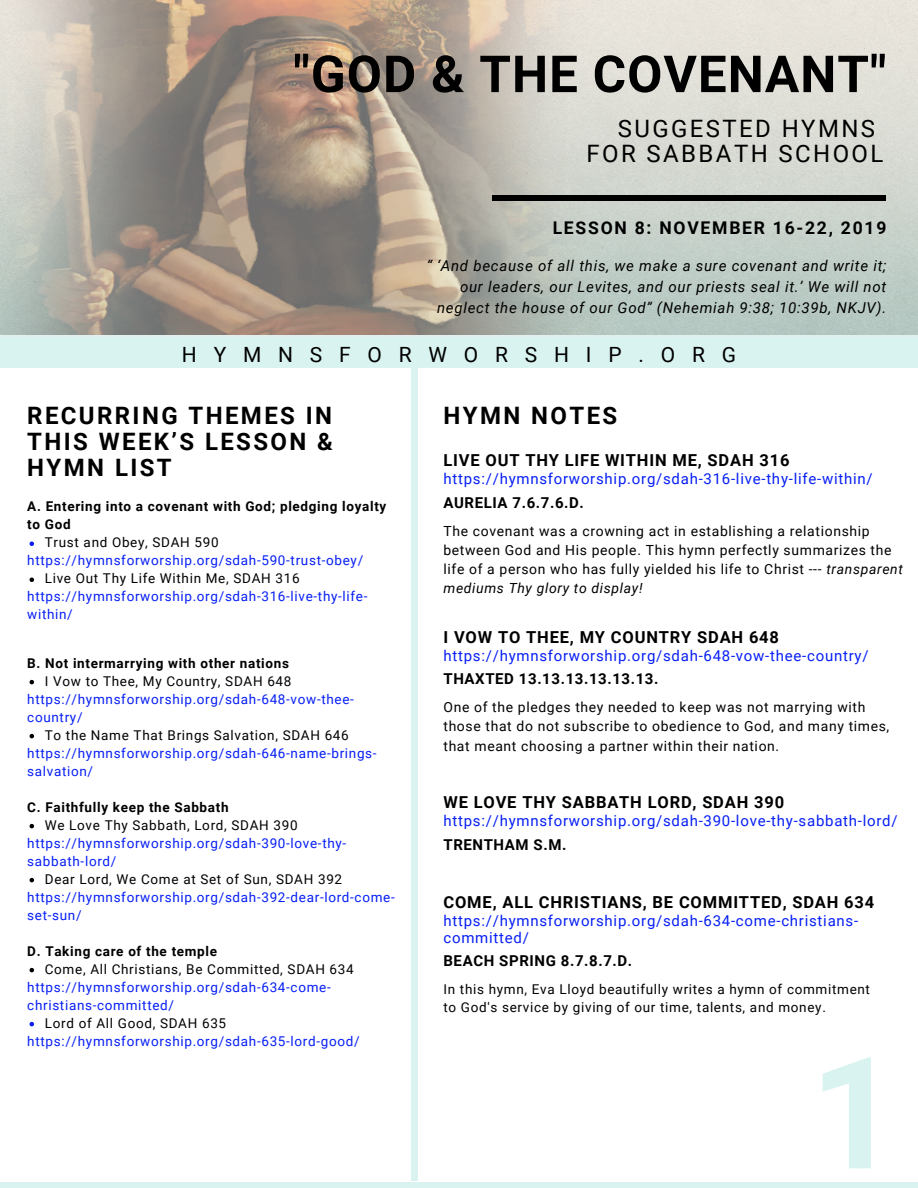
<style>
.page{position:relative;width:918px;height:1188px;background:#d9f4f0}
.page>*{position:absolute;margin:0;border:0;box-sizing:border-box;transform-origin:0 0}
.t1{font:700 156px "Roboto";color:#d9f4f0}
.t2{font:700 51.15px "Roboto";letter-spacing:.02em;color:#000}
.t3{font:700 24px/25.8px "Roboto";letter-spacing:.1em;color:#000;text-align:justify}
.t4{font:24px/25.3px "Roboto";letter-spacing:.1em;color:#000}
.t5{font:21px "Roboto";letter-spacing:.8em;color:#000}
.t6{font:700 17.55px "Roboto";letter-spacing:.1em;color:#000}
.t7{font:700 16.5px "Roboto";letter-spacing:.05em;color:#000}
.t8{font:15px/16.8px "Roboto";letter-spacing:.05em;color:#071ff6}
.t9{font:italic 15px/20.9px "Roboto";letter-spacing:.05em;color:#000;text-align:right}
.t10{font:700 15px "Roboto";letter-spacing:.04em;color:#000}
.t11{font:13.95px/19.2px "Roboto";letter-spacing:.045em;color:#000}
.t12{font:13.5px/18px "Roboto";letter-spacing:.05em;color:#071ff6}
.t13{font:13.5px/18px "Roboto";letter-spacing:.05em;color:#000}
.t14{font:700 13.5px/18px "Roboto";letter-spacing:.05em;color:#000}
.s1{font-style:italic}
</style>
<div class="page">
<div style="left:0;top:368px;width:918px;height:820px;background:#fff"></div>
<div style="left:411px;top:339px;width:7px;height:842px;background:#d9f4f0"></div>
<svg style="left:30px;top:542px;width:4px;height:4px"></svg>
<svg style="left:30px;top:578px;width:4px;height:4px"></svg>
<svg style="left:30px;top:680px;width:4px;height:4px"></svg>
<svg style="left:30px;top:734px;width:4px;height:4px"></svg>
<svg style="left:30px;top:824px;width:4px;height:4px"></svg>
<svg style="left:30px;top:878px;width:4px;height:4px"></svg>
<svg style="left:30px;top:968px;width:4px;height:4px"></svg>
<svg style="left:30px;top:1022px;width:4px;height:4px"></svg>
<svg style="left:0;top:0;width:918px;height:335px;background:#bab6ac"></svg>
<div style="left:492px;top:195px;width:394px;height:6px;background:#000"></div>
<div style="left:0;top:1182px;width:918px;height:6px;background:#d9f4f0"></div>
<h2 class="t2" style="left:293px;top:45px;width:594px">"GOD &amp; THE COVENANT"</h2>
<h3 class="t4" style="left:587px;top:116px;width:298px;text-indent:31px">SUGGESTED HYMNS<br>FOR SABBATH SCHOOL</h3>
<p class="t6" style="left:553px;top:218px;width:335px">LESSON 8: NOVEMBER 16-22, 2019</p>
<p class="t9" style="left:427px;top:255px;width:461px">“ ‘And because of all this, we make a sure covenant and write it; our leaders, our Levites, and our priests seal it.’ We will not neglect the house of our God” (Nehemiah 9:38; 10:39b, NKJV).</p>
<h3 class="t5" style="left:182px;top:342px;width:556px">HYMNSFORWORSHIP.ORG</h3>
<h3 class="t3" style="left:27px;top:403px;width:307px">RECURRING THEMES IN THIS WEEK’S LESSON &amp; HYMN LIST</h3>
<p class="t14" style="left:27px;top:498px;width:361px">A. Entering into a covenant with God; pledging loyalty to God</p>
<p class="t12" style="left:27px;top:552px;width:337px">https://hymnsforworship.org/sdah-590-trust-obey/</p>
<p class="t12" style="left:27px;top:588px;width:342px">https://hymnsforworship.org/sdah-316-live-thy-life&shy;within/</p>
<p class="t14" style="left:27px;top:654px;width:263px">B. Not intermarrying with other nations</p>
<p class="t12" style="left:27px;top:690px;width:328px">https://hymnsforworship.org/sdah-648-vow-thee&shy;country/</p>
<p class="t12" style="left:27px;top:744px;width:351px">https://hymnsforworship.org/sdah-646-name-brings&shy;salvation/</p>
<p class="t14" style="left:27px;top:798px;width:203px">C. Faithfully keep the Sabbath</p>
<p class="t12" style="left:27px;top:834px;width:321px">https://hymnsforworship.org/sdah-390-love-thy&shy;sabbath-lord/</p>
<p class="t12" style="left:27px;top:888px;width:369px">https://hymnsforworship.org/sdah-392-dear-lord-come&shy;set-sun/</p>
<p class="t14" style="left:27px;top:942px;width:191px">D. Taking care of the temple</p>
<p class="t12" style="left:27px;top:978px;width:305px">https://hymnsforworship.org/sdah-634-come&shy;christians-committed/</p>
<p class="t12" style="left:27px;top:1032px;width:334px">https://hymnsforworship.org/sdah-635-lord-good/</p>
<p class="t13" style="left:45px;top:534px;width:175px">Trust and Obey, SDAH 590</p>
<p class="t13" style="left:45px;top:570px;width:256px">Live Out Thy Life Within Me, SDAH 316</p>
<p class="t13" style="left:45px;top:672px;width:248px">I Vow to Thee, My Country, SDAH 648</p>
<p class="t13" style="left:45px;top:726px;width:305px">To the Name That Brings Salvation, SDAH 646</p>
<p class="t13" style="left:45px;top:816px;width:254px">We Love Thy Sabbath, Lord, SDAH 390</p>
<p class="t13" style="left:45px;top:870px;width:299px">Dear Lord, We Come at Set of Sun, SDAH 392</p>
<p class="t13" style="left:45px;top:960px;width:310px">Come, All Christians, Be Committed, SDAH 634</p>
<p class="t13" style="left:45px;top:1014px;width:183px">Lord of All Good, SDAH 635</p>
<h3 class="t3" style="left:443px;top:403px;width:175px">HYMN NOTES</h3>
<p class="t7" style="left:443px;top:451px;width:347px">LIVE OUT THY LIFE WITHIN ME, SDAH 316</p>
<p class="t8" style="left:443px;top:471px;width:431px">https://hymnsforworship.org/sdah-316-live-thy-life-within/</p>
<p class="t10" style="left:443px;top:494px;width:142px">AURELIA 7.6.7.6.D.</p>
<p class="t11" style="left:443px;top:522px;width:461px">The covenant was a crowning act in establishing a relationship between God and His people. This hymn perfectly summarizes the life of a person who has fully yielded his life to Christ --- <span class="s1">transparent mediums Thy glory to display!</span></p>
<p class="t7" style="left:443px;top:627px;width:337px">I VOW TO THEE, MY COUNTRY SDAH 648</p>
<p class="t8" style="left:443px;top:647px;width:427px">https://hymnsforworship.org/sdah-648-vow-thee-country/</p>
<p class="t10" style="left:443px;top:670px;width:217px">THAXTED 13.13.13.13.13.13.</p>
<p class="t11" style="left:443px;top:698px;width:447px">One of the pledges they needed to keep was not marrying with those that do not subscribe to obedience to God, and many times, that meant choosing a partner within their nation.</p>
<p class="t7" style="left:443px;top:793px;width:342px">WE LOVE THY SABBATH LORD, SDAH 390</p>
<p class="t8" style="left:443px;top:813px;width:456px">https://hymnsforworship.org/sdah-390-love-thy-sabbath-lord/</p>
<p class="t10" style="left:443px;top:836px;width:124px">TRENTHAM S.M.</p>
<p class="t7" style="left:443px;top:893px;width:432px">COME, ALL CHRISTIANS, BE COMMITTED, SDAH 634</p>
<p class="t8" style="left:443px;top:912px;width:416px">https://hymnsforworship.org/sdah-634-come-christians&shy;committed/</p>
<p class="t10" style="left:443px;top:952px;width:190px">BEACH SPRING 8.7.8.7.D.</p>
<p class="t13" style="left:443px;top:980px;width:428px">In this hymn, Eva Lloyd beautifully writes a hymn of commitment to God's service by giving of our time, talents, and money.</p>
<h1 class="t1" style="left:810px;top:1024px;width:91px">1</h1>
</div>
